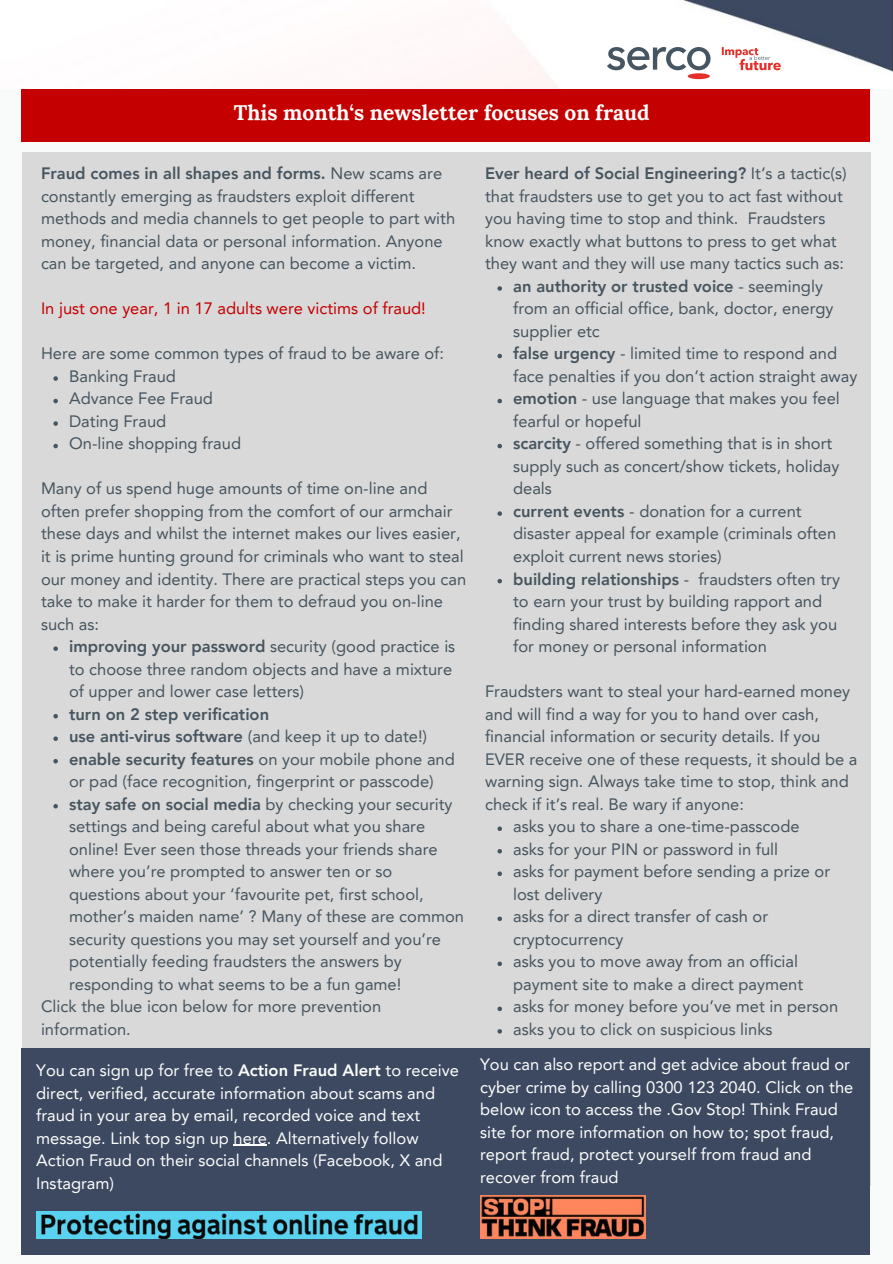
<style>
.page{position:relative;width:893px;height:1264px;background:#fff}
.page>*{position:absolute;margin:0;border:0;box-sizing:border-box;transform-origin:0 0}
.t1{font:700 21px "Lora";color:#fdfefd}
.t2{font:16.5px/22.5px "Avenir LT Pro";color:#46555f}
.t3{font:16.5px/22.5px "Avenir LT Pro";color:#fdfefd}
.t4{font:800 16.5px "Avenir LT Pro";color:#46555f}
.t5{font:16.5px "Avenir LT Pro";color:#c50001}
.s1{font-weight:800}
.s2{font-weight:400}
</style>
<div class="page">
<div style="left:0;top:0;width:892px;height:1263px;background:#f9fafa"></div>
<div style="left:22px;top:152px;width:849px;height:1033px;background:#d9d9d9"></div>
<div style="left:21px;top:89px;width:848px;height:53px;background:#c50001"></div>
<div style="left:21px;top:1048px;width:848px;height:207px;background:#3d4961"></div>
<img style="left:614px;top:0;width:278px;height:80px">
<svg style="left:721px;top:47px;width:59px;height:23px"></svg>
<div style="left:687px;top:73px;width:22px;height:6px;background:#e62f2a;border-radius:50%"></div>
<svg style="left:607px;top:47px;width:103px;height:23px"></svg>
<img style="left:480px;top:1195px;width:165px;height:43px">
<img style="left:36px;top:1211px;width:385px;height:27px">
<svg style="left:53px;top:376px;width:5px;height:5px"></svg>
<svg style="left:53px;top:399px;width:5px;height:4px"></svg>
<svg style="left:53px;top:421px;width:5px;height:5px"></svg>
<svg style="left:53px;top:444px;width:5px;height:4px"></svg>
<svg style="left:53px;top:646px;width:5px;height:5px"></svg>
<svg style="left:53px;top:714px;width:5px;height:4px"></svg>
<svg style="left:53px;top:736px;width:5px;height:5px"></svg>
<svg style="left:53px;top:759px;width:5px;height:4px"></svg>
<svg style="left:53px;top:804px;width:5px;height:4px"></svg>
<svg style="left:497px;top:286px;width:5px;height:5px"></svg>
<svg style="left:497px;top:354px;width:5px;height:4px"></svg>
<svg style="left:497px;top:399px;width:5px;height:4px"></svg>
<svg style="left:497px;top:444px;width:5px;height:4px"></svg>
<svg style="left:497px;top:511px;width:5px;height:5px"></svg>
<svg style="left:497px;top:579px;width:5px;height:4px"></svg>
<svg style="left:497px;top:826px;width:5px;height:5px"></svg>
<svg style="left:497px;top:849px;width:5px;height:4px"></svg>
<svg style="left:497px;top:871px;width:5px;height:5px"></svg>
<svg style="left:497px;top:916px;width:5px;height:5px"></svg>
<svg style="left:497px;top:961px;width:5px;height:5px"></svg>
<svg style="left:497px;top:1006px;width:5px;height:5px"></svg>
<svg style="left:497px;top:1029px;width:5px;height:4px"></svg>
<hr style="left:234px;top:1144px;width:33px;height:1px;background:#fdfefd">
<p class="t1" style="left:234px;top:98px;width:417px">This month‘s newsletter focuses on fraud</p>
<p class="t2" style="left:41px;top:164px;width:415px"><span class="s1">Fraud comes in all shapes and forms.</span> New scams are constantly emerging as fraudsters exploit different methods and media channels to get people to part with money, financial data or personal information. Anyone can be targeted, and anyone can become a victim.</p>
<p class="t5" style="left:41px;top:302px;width:386px">In just one year, 1 in 17 adults were victims of fraud!</p>
<p class="t2" style="left:41px;top:344px;width:404px">Here are some common types of fraud to be aware of:</p>
<p class="t2" style="left:69px;top:366px;width:108px">Banking Fraud</p>
<p class="t2" style="left:69px;top:389px;width:145px">Advance Fee Fraud</p>
<p class="t2" style="left:69px;top:411px;width:99px">Dating Fraud</p>
<p class="t2" style="left:69px;top:434px;width:173px">On-line shopping fraud</p>
<p class="t2" style="left:41px;top:479px;width:426px">Many of us spend huge amounts of time on-line and often prefer shopping from the comfort of our armchair these days and whilst the internet makes our lives easier, it is prime hunting ground for criminals who want to steal our money and identity. There are practical steps you can take to make it harder for them to defraud you on-line such as:</p>
<p class="t2" style="left:69px;top:636px;width:388px"><span class="s1">improving your password</span> security (good practice is to choose three random objects and have a mixture of upper and lower case letters)</p>
<p class="t4" style="left:69px;top:707px;width:201px">turn on 2 step verification</p>
<p class="t4" style="left:69px;top:729px;width:359px">use anti-virus software <span class="s2">(and keep it up to date!)</span></p>
<p class="t2" style="left:69px;top:749px;width:387px"><span class="s1">enable security features</span> on your mobile phone and or pad (face recognition, fingerprint or passcode)</p>
<p class="t2" style="left:69px;top:794px;width:396px"><span class="s1">stay safe on social media</span> by checking your security settings and being careful about what you share online! Ever seen those threads your friends share where you’re prompted to answer ten or so questions about your ‘favourite pet, first school, mother’s maiden name’ ? Many of these are common security questions you may set yourself and you’re potentially feeding fraudsters the answers by responding to what seems to be a fun game!</p>
<p class="t2" style="left:41px;top:996px;width:342px">Click the blue icon below for more prevention information.</p>
<p class="t2" style="left:485px;top:164px;width:363px"><span class="s1">Ever heard of Social Engineering?</span> It‘s a tactic(s) that fraudsters use to get you to act fast without you having time to stop and think. Fraudsters know exactly what buttons to press to get what they want and they will use many tactics such as:</p>
<p class="t2" style="left:513px;top:276px;width:322px"><span class="s1">an authority or trusted voice</span> - seemingly from an official office, bank, doctor, energy supplier etc</p>
<p class="t2" style="left:513px;top:344px;width:346px"><span class="s1">false urgency</span> - limited time to respond and face penalties if you don’t action straight away</p>
<p class="t2" style="left:513px;top:389px;width:328px"><span class="s1">emotion</span> - use language that makes you feel fearful or hopeful</p>
<p class="t2" style="left:513px;top:434px;width:327px"><span class="s1">scarcity</span> - offered something that is in short supply such as concert/show tickets, holiday deals</p>
<p class="t2" style="left:513px;top:501px;width:324px"><span class="s1">current events</span> - donation for a current disaster appeal for example (criminals often exploit current news stories)</p>
<p class="t2" style="left:513px;top:569px;width:328px"><span class="s1">building relationships</span> - fraudsters often try to earn your trust by building rapport and finding shared interests before they ask you for money or personal information</p>
<p class="t2" style="left:485px;top:681px;width:374px">Fraudsters want to steal your hard-earned money and will find a way for you to hand over cash, financial information or security details. If you EVER receive one of these requests, it should be a warning sign. Always take time to stop, think and check if it’s real. Be wary if anyone:</p>
<p class="t2" style="left:513px;top:816px;width:288px">asks you to share a one-time-passcode</p>
<p class="t2" style="left:513px;top:839px;width:266px">asks for your PIN or password in full</p>
<p class="t2" style="left:513px;top:861px;width:318px">asks for payment before sending a prize or lost delivery</p>
<p class="t2" style="left:513px;top:906px;width:256px">asks for a direct transfer of cash or cryptocurrency</p>
<p class="t2" style="left:513px;top:951px;width:291px">asks you to move away from an official payment site to make a direct payment</p>
<p class="t2" style="left:513px;top:996px;width:326px">asks for money before you’ve met in person</p>
<p class="t2" style="left:513px;top:1019px;width:261px">asks you to click on suspicious links</p>
<p class="t3" style="left:36px;top:1060px;width:424px">You can sign up for free to <span class="s1">Action Fraud Alert</span> to receive direct, verified, accurate information about scams and fraud in your area by email, recorded voice and text message. Link top sign up here. Alternatively follow Action Fraud on their social channels (Facebook, X and Instagram)</p>
<p class="t3" style="left:480px;top:1054px;width:375px">You can also report and get advice about fraud or cyber crime by calling 0300 123 2040. Click on the below icon to access the .Gov Stop! Think Fraud site for more information on how to; spot fraud, report fraud, protect yourself from fraud and recover from fraud</p>
</div>
